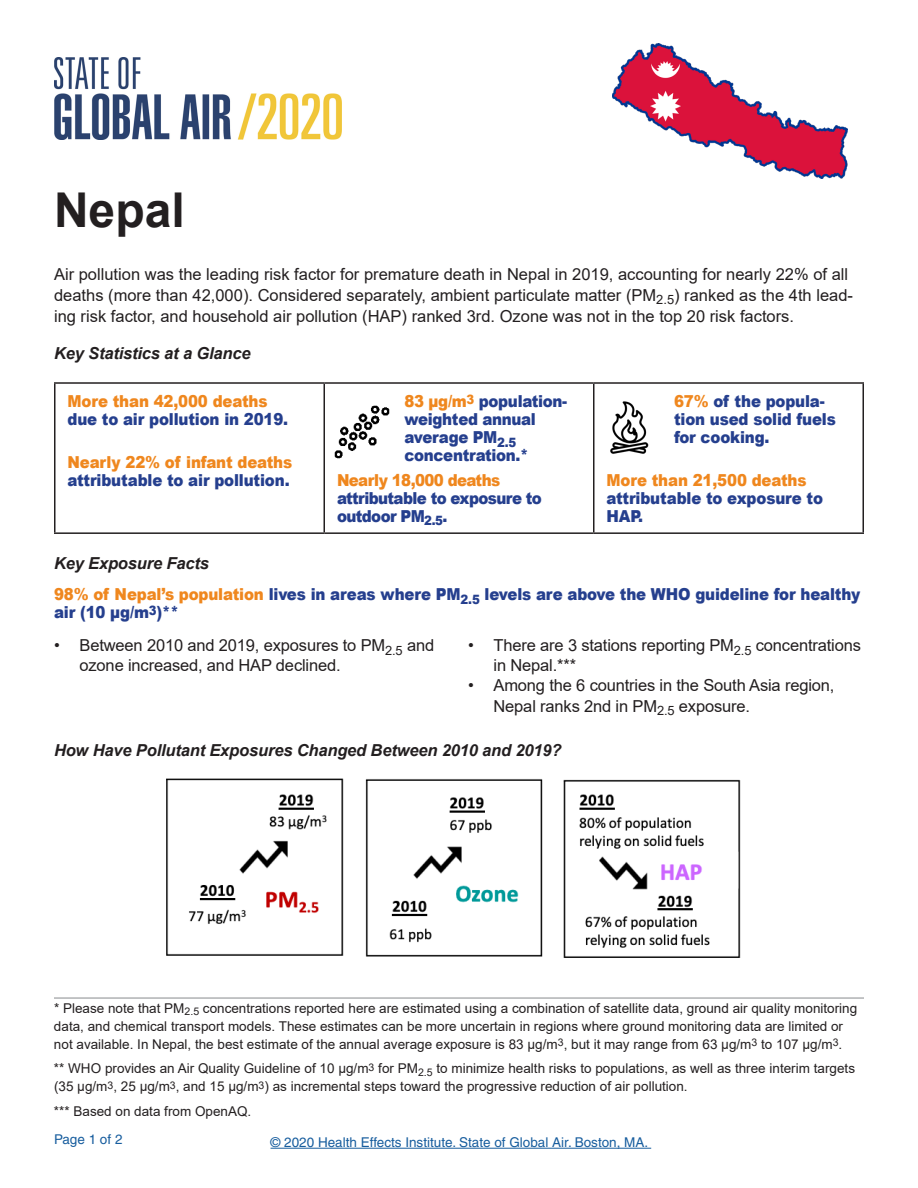
<style>
.page{position:relative;width:918px;height:1188px;background:#fff}
.page>*{position:absolute;margin:0;border:0;box-sizing:border-box;transform-origin:0 0}
.t1{font:700 48px "Arial";color:#231f20}
.t2{font:16.5px/21px "Arial";color:#231f20}
.t3{font:900 16.5px/18px "Arial";letter-spacing:-.01em;color:#253f8e;scale:.91 1}
.t4{font:italic 700 16.5px "Arial";letter-spacing:-.01em;color:#231f20}
.t5{font:900 16.5px "Arial";letter-spacing:-.01em;color:#ef871e;scale:.91 1}
.t6{font:900 16.5px/18px "Arial";letter-spacing:-.04em;color:#253f8e;scale:.91 1}
.t7{font:900 16.5px "Arial";letter-spacing:-.04em;color:#ef871e;scale:.91 1}
.t8{font:13.5px/18px "Arial";color:#231f20}
.t9{font:13.5px "Helvetica";color:#175d9e}
.s1{color:#ef871e}
.s2{font-weight:700;font-style:italic;color:#231f20}
</style>
<div class="page">
<img style="left:54px;top:58px;width:288px;height:82px">
<hr style="left:271px;top:1148px;width:380px;height:1px;background:#175d9e">
<hr style="left:54px;top:382px;width:270px;height:2px;background:#231f20">
<hr style="left:54px;top:384px;width:2px;height:148px;background:#231f20">
<hr style="left:324px;top:382px;width:270px;height:2px;background:#231f20">
<hr style="left:324px;top:384px;width:1px;height:148px;background:#231f20">
<hr style="left:594px;top:382px;width:270px;height:2px;background:#231f20">
<hr style="left:593px;top:384px;width:1px;height:148px;background:#231f20">
<hr style="left:862px;top:384px;width:2px;height:148px;background:#231f20">
<hr style="left:54px;top:532px;width:270px;height:2px;background:#231f20">
<hr style="left:324px;top:532px;width:270px;height:2px;background:#231f20">
<hr style="left:594px;top:532px;width:270px;height:2px;background:#231f20">
<img style="left:612px;top:43px;width:236px;height:135px">
<img style="left:594px;top:396px;width:55px;height:63px">
<img style="left:334px;top:405px;width:56px;height:54px">
<img style="left:167px;top:779px;width:574px;height:179px">
<hr style="left:54px;top:997px;width:810px;height:2px;background:#95979a">
<h1 class="t1" style="left:54px;top:176px;width:132px">Nepal</h1>
<p class="t2" style="left:54px;top:263px;width:800px">Air pollution was the leading risk factor for premature death in Nepal in 2019, accounting for nearly 22% of all deaths (more than 42,000). Considered separately, ambient particulate matter (PM<sub>2.5</sub>) ranked as the 4th lead&shy;ing risk factor, and household air pollution (HAP) ranked 3rd. Ozone was not in the top 20 risk factors.</p>
<p class="t4" style="left:54px;top:342px;width:198px">Key Statistics at a Glance</p>
<p class="t5" style="left:68px;top:389px;width:221px">More than 42,000 deaths</p>
<p class="t3" style="left:68px;top:410px;width:244px">due to air pollution in 2019.</p>
<p class="t5" style="left:68px;top:450px;width:249px">Nearly 22% of infant deaths</p>
<p class="t3" style="left:68px;top:470px;width:246px">attributable to air pollution.</p>
<p class="t3" style="left:404px;top:392px;width:180px"><span class="s1">83 µg/m</span><sup>3</sup> population&shy;weighted annual average PM<sub>2.5 </sub>concentration.*</p>
<p class="t7" style="left:337px;top:468px;width:181px">Nearly 18,000 deaths</p>
<p class="t6" style="left:337px;top:489px;width:227px">attributable to exposure to outdoor PM<sub>2.5</sub>.</p>
<p class="t3" style="left:674px;top:392px;width:180px"><span class="s1">67%</span> of the popula&shy;tion used solid fuels for cooking.</p>
<p class="t5" style="left:607px;top:468px;width:221px">More than 21,500 deaths</p>
<p class="t3" style="left:607px;top:488px;width:240px">attributable to exposure to<br>HAP.</p>
<p class="t3" style="left:54px;top:547px;width:888px;line-height:31.5px"><span class="s2">Key Exposure Facts<br></span><span class="s1">98% of Nepal’s population</span> lives in areas where PM<sub>2.5</sub> levels are above the WHO guideline for healthy</p>
<p class="t3" style="left:54px;top:603px;width:139px">air (10 µg/m<sup>3</sup>)**</p>
<p class="t2" style="left:80px;top:636px;width:356px;line-height:19.8px;text-indent:-25px">• Between 2010 and 2019, exposures to PM<sub>2.5</sub> and ozone increased, and HAP declined.</p>
<p class="t2" style="left:494px;top:636px;width:369px;line-height:19.8px;text-indent:-26px">• There are 3 stations reporting PM<sub>2.5</sub> concentrations in Nepal.***</p>
<p class="t2" style="left:494px;top:675px;width:342px;text-indent:-25px">• Among the 6 countries in the South Asia region,<br>Nepal ranks 2nd in PM<sub>2.5</sub> exposure.</p>
<p class="t4" style="left:54px;top:739px;width:509px">How Have Pollutant Exposures Changed Between 2010 and 2019?</p>
<p class="t8" style="left:54px;top:999px;width:805px">* Please note that PM<sub>2.5</sub> concentrations reported here are estimated using a combination of satellite data, ground air quality monitoring data, and chemical transport models. These estimates can be more uncertain in regions where ground monitoring data are limited or not available. In Nepal, the best estimate of the annual average exposure is 83 µg/m<sup>3</sup>, but it may range from 63 µg/m<sup>3</sup> to 107 µg/m<sup>3</sup>.</p>
<p class="t8" style="left:54px;top:1060px;width:803px">** WHO provides an Air Quality Guideline of 10 µg/m<sup>3</sup> for PM<sub>2.5</sub> to minimize health risks to populations, as well as three interim targets (35 µg/m<sup>3</sup>, 25 µg/m<sup>3</sup>, and 15 µg/m<sup>3</sup>) as incremental steps toward the progressive reduction of air pollution.</p>
<p class="t8" style="left:54px;top:1102px;width:199px">*** Based on data from OpenAQ.</p>
<p class="t9" style="left:54px;top:1132px;width:70px">Page 1 of 2</p>
<p class="t9" style="left:271px;top:1134px;width:379px">© 2020 Health Effects Institute. State of Global Air. Boston, MA.</p>
</div>
